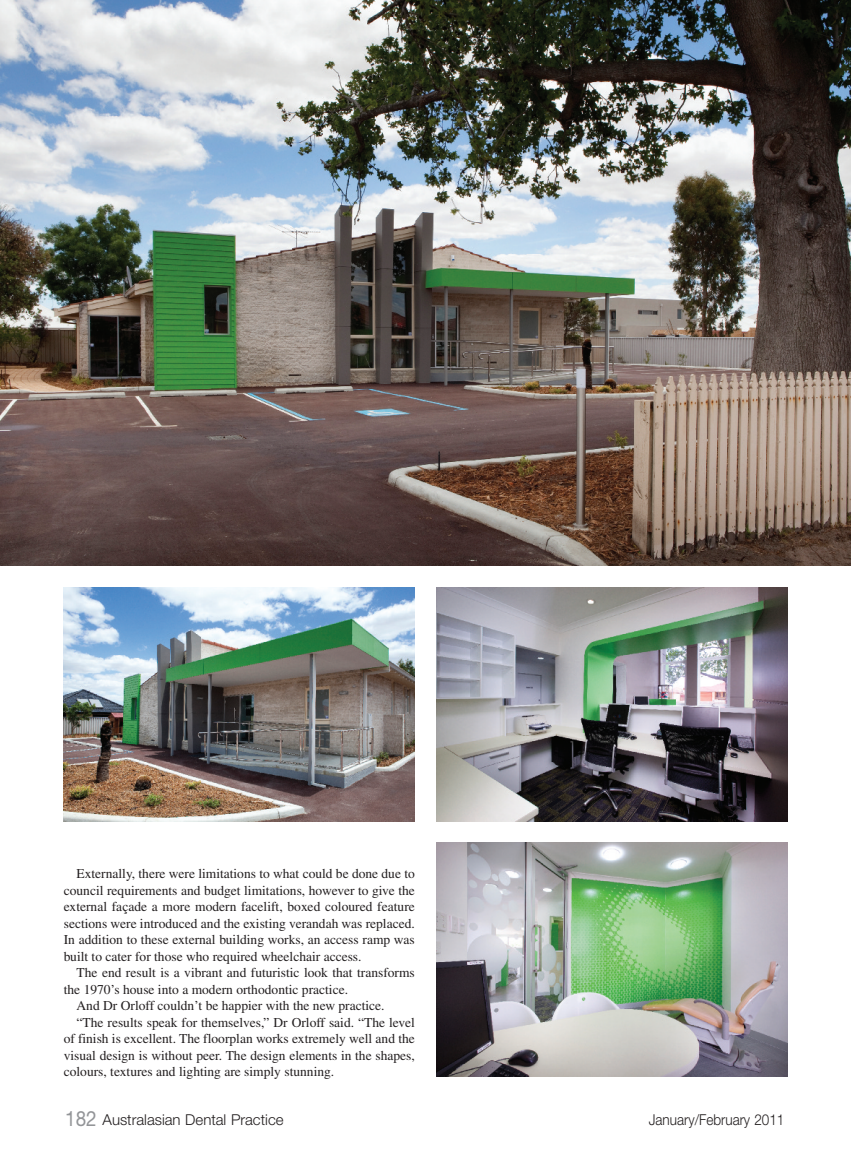
<style>
.page{position:relative;width:851px;height:1149px;background:#fff}
.page>*{position:absolute;margin:0;border:0;box-sizing:border-box;transform-origin:0 0}
.t1{font:300 15px "Helvetica Neue";color:#231f20}
.t2{font:300 15px "Helvetica Neue";color:#231f20;scale:.9 1}
.t3{font:13.5px/16.5px "Times";color:#231f20;text-align:justify}
.s1{font-weight:400;font-size:21px;color:#939598}
</style>
<div class="page">
<img style="left:0;top:0;width:850px;height:565px">
<img style="left:64px;top:587px;width:351px;height:234px">
<img style="left:436px;top:587px;width:351px;height:234px">
<img style="left:436px;top:842px;width:351px;height:234px">
<p class="t3" style="left:64px;top:866px;width:352px;text-indent:13px">Externally, there were limitations to what could be done due to council requirements and budget limitations, however to give the external façade a more modern facelift, boxed coloured feature sections were introduced and the existing verandah was replaced.<br>In addition to these external building works, an access ramp was built to cater for those who required wheelchair access.</p>
<p class="t3" style="left:77px;top:965px;width:340px">The end result is a vibrant and futuristic look that transforms</p>
<p class="t3" style="left:64px;top:981px;width:286px">the 1970’s house into a modern orthodontic practice.</p>
<p class="t3" style="left:77px;top:998px;width:309px">And Dr Orloff couldn’t be happier with the new practice.</p>
<p class="t3" style="left:77px;top:1014px;width:340px">“The results speak for themselves,” Dr Orloff said. “The level</p>
<p class="t3" style="left:64px;top:1031px;width:352px">of finish is excellent. The floorplan works extremely well and the</p>
<p class="t3" style="left:64px;top:1047px;width:352px">visual design is without peer. The design elements in the shapes,</p>
<p class="t3" style="left:64px;top:1064px;width:272px">colours, textures and lighting are simply stunning.</p>
<p class="t1" style="left:65px;top:1109px;width:220px"><span class="s1">182</span> Australasian Dental Practice</p>
<p class="t2" style="left:648px;top:1109px;width:152px">January/February 2011</p>
</div>
